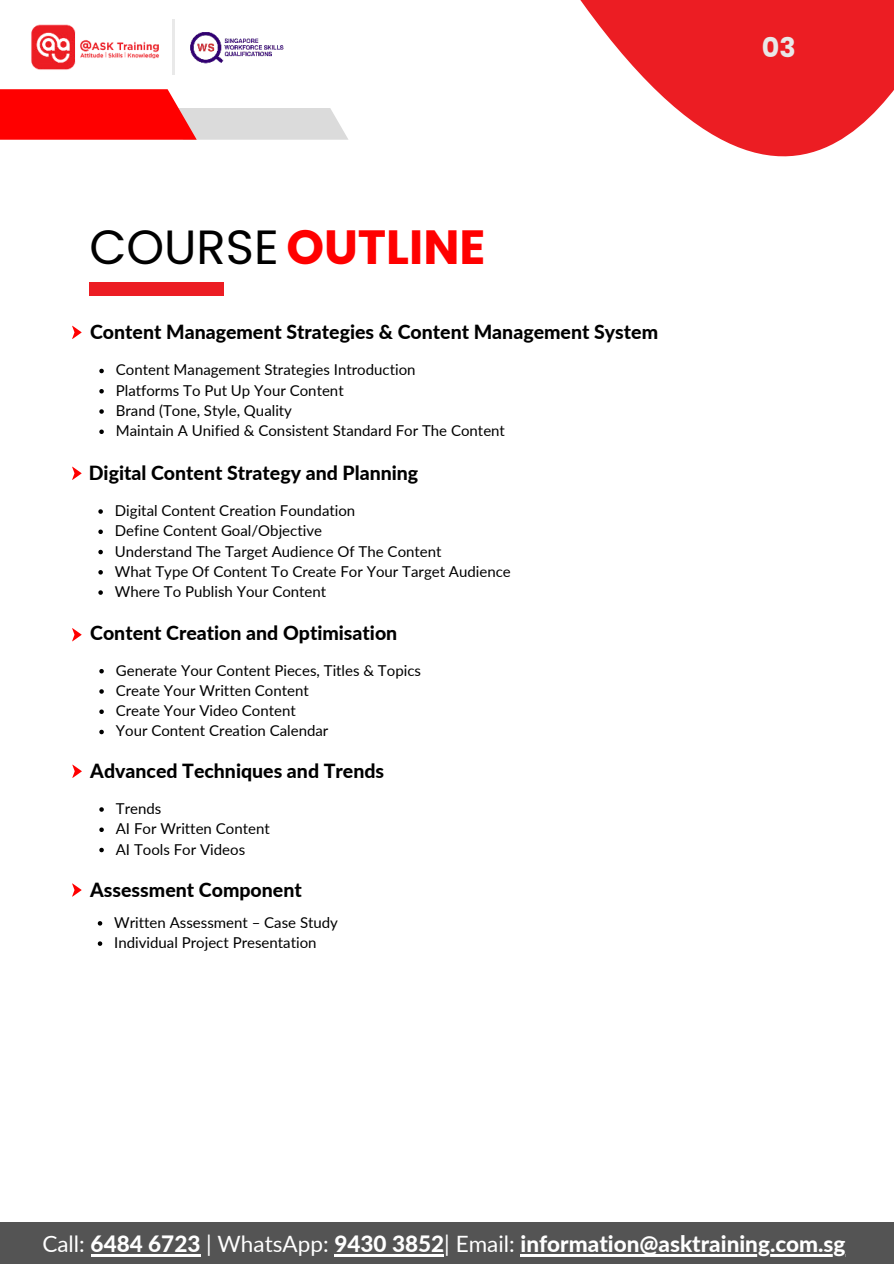
<style>
.page{position:relative;width:894px;height:1264px;background:#fff}
.page>*{position:absolute;margin:0;border:0;box-sizing:border-box;transform-origin:0 0}
.t1{font:700 48px "Poppins";color:#f00}
.t2{font:700 27px "Poppins";color:#e8e8e8}
.t3{font:800 22.5px "Lato";color:#fff}
.t4{font:800 19.5px "Lato";color:#000}
.t5{font:15px/20.2px "Lato";color:#000}
.s1{font-weight:400;color:#000}
.s2{font-weight:400}
</style>
<div class="page">
<img style="left:172px;top:19px;width:112px;height:56px">
<img style="left:31px;top:24px;width:128px;height:46px">
<hr style="left:173px;top:19px;width:2px;height:56px;background:#e9e9e9">
<svg style="left:580px;top:0;width:313px;height:157px;fill:#ec1d23"></svg>
<svg style="left:0;top:89px;width:348px;height:51px"></svg>
<div style="left:89px;top:283px;width:135px;height:13px;background:#ec1d23"></div>
<svg style="left:99px;top:369px;width:5px;height:4px"></svg>
<svg style="left:99px;top:389px;width:5px;height:4px"></svg>
<svg style="left:99px;top:409px;width:5px;height:5px"></svg>
<svg style="left:99px;top:429px;width:5px;height:5px"></svg>
<svg style="left:72px;top:326px;width:9px;height:13px"></svg>
<svg style="left:98px;top:509px;width:5px;height:5px"></svg>
<svg style="left:98px;top:529px;width:5px;height:5px"></svg>
<svg style="left:98px;top:550px;width:5px;height:4px"></svg>
<svg style="left:98px;top:570px;width:5px;height:4px"></svg>
<svg style="left:98px;top:590px;width:5px;height:5px"></svg>
<svg style="left:72px;top:466px;width:9px;height:14px"></svg>
<svg style="left:99px;top:669px;width:5px;height:4px"></svg>
<svg style="left:99px;top:689px;width:5px;height:4px"></svg>
<svg style="left:99px;top:709px;width:5px;height:5px"></svg>
<svg style="left:99px;top:729px;width:5px;height:5px"></svg>
<svg style="left:72px;top:628px;width:9px;height:13px"></svg>
<svg style="left:99px;top:807px;width:5px;height:4px"></svg>
<svg style="left:99px;top:827px;width:5px;height:5px"></svg>
<svg style="left:99px;top:847px;width:5px;height:5px"></svg>
<svg style="left:72px;top:764px;width:9px;height:14px"></svg>
<svg style="left:98px;top:921px;width:4px;height:4px"></svg>
<svg style="left:98px;top:941px;width:4px;height:4px"></svg>
<svg style="left:72px;top:883px;width:9px;height:13px"></svg>
<div style="left:0;top:1222px;width:893px;height:41px;background:#545454"></div>
<hr style="left:91px;top:1254px;width:109px;height:2px;background:#fff">
<hr style="left:334px;top:1254px;width:110px;height:2px;background:#fff">
<hr style="left:520px;top:1254px;width:325px;height:2px;background:#fff">
<h1 class="t1" style="left:89px;top:219px;width:397px"><span class="s1">COURSE</span> OUTLINE</h1>
<h3 class="t4" style="left:90px;top:317px;width:569px">Content Management Strategies &amp; Content Management System</h3>
<p class="t5" style="left:116px;top:359px;width:390px">Content Management Strategies Introduction<br>Platforms To Put Up Your Content<br>Brand (Tone, Style, Quality<br>Maintain A Unified &amp; Consistent Standard For The Content</p>
<h3 class="t4" style="left:89px;top:458px;width:331px">Digital Content Strategy and Planning</h3>
<p class="t5" style="left:115px;top:500px;width:397px">Digital Content Creation Foundation<br>Define Content Goal/Objective<br>Understand The Target Audience Of The Content<br>What Type Of Content To Create For Your Target Audience Where To Publish Your Content</p>
<h3 class="t4" style="left:90px;top:618px;width:308px">Content Creation and Optimisation</h3>
<p class="t5" style="left:116px;top:659px;width:306px">Generate Your Content Pieces, Titles &amp; Topics Create Your Written Content<br>Create Your Video Content<br>Your Content Creation Calendar</p>
<h3 class="t4" style="left:90px;top:756px;width:295px">Advanced Techniques and Trends</h3>
<p class="t5" style="left:116px;top:797px;width:155px">Trends<br>AI For Written Content<br>AI Tools For Videos</p>
<h3 class="t4" style="left:90px;top:875px;width:213px">Assessment Component</h3>
<p class="t5" style="left:114px;top:911px;width:225px">Written Assessment – Case Study<br>Individual Project Presentation</p>
<h2 class="t2" style="left:761px;top:32px;width:35px">03</h2>
<h3 class="t3" style="left:42px;top:1227px;width:804px"><span class="s2">Call:</span> 6484 6723 <span class="s2">| WhatsApp:</span> 9430 3852<span class="s2">| Email:</span> information@asktraining.com.sg</h3>
</div>
